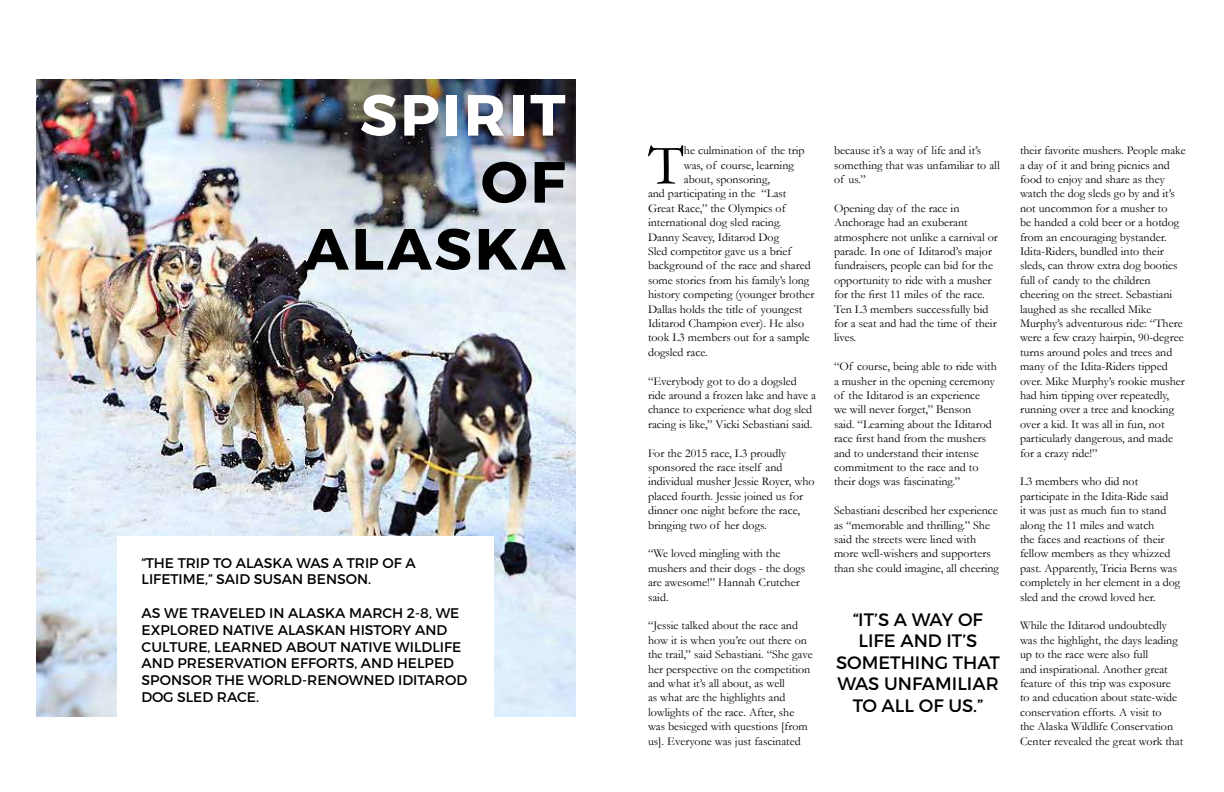
<style>
.page{position:relative;width:1224px;height:792px;background:#fff}
.page>*{position:absolute;margin:0;border:0;box-sizing:border-box;transform-origin:0 0}
.t1{font:58.2px "Garamond";color:#000}
.t2{font:700 58px/67px "Montserrat";letter-spacing:.05em;color:#000;text-align:right}
.t3{font:700 58px "Montserrat";letter-spacing:.05em;color:#fff}
.t4{font:18px/21.6px "Montserrat";color:#000;text-align:center}
.t5{font:14px/16.8px "Montserrat";color:#000}
.t6{font:12px/14.4px "Garamond";color:#000}
</style>
<div class="page">
<img style="left:36px;top:80px;width:540px;height:636px">
<div style="left:118px;top:536px;width:376px;height:194px;background:#fff"></div>
<h2 class="t3" style="left:360px;top:79px;width:207px">SPIRIT</h2>
<h2 class="t2" style="left:304px;top:149px;width:263px">OF<br>ALASKA</h2>
<p class="t5" style="left:142px;top:554px;width:276px">“THE TRIP TO ALASKA WAS A TRIP OF A<br>LIFETIME,” SAID SUSAN BENSON.</p>
<p class="t5" style="left:142px;top:605px;width:327px">AS WE TRAVELED IN ALASKA MARCH 2-8, WE EXPLORED NATIVE ALASKAN HISTORY AND CULTURE, LEARNED ABOUT NATIVE WILDLIFE AND PRESERVATION EFFORTS, AND HELPED SPONSOR THE WORLD-RENOWNED IDITAROD DOG SLED RACE.</p>
<h1 class="t1" style="left:648px;top:130px;width:37px">T</h1>
<p class="t6" style="left:684px;top:143px;width:122px">he culmination of the trip</p>
<p class="t6" style="left:684px;top:158px;width:111px">was, of course, learning</p>
<p class="t6" style="left:684px;top:172px;width:88px">about, sponsoring,</p>
<p class="t6" style="left:648px;top:186px;width:140px">and participating in the “Last</p>
<p class="t6" style="left:648px;top:201px;width:139px">Great Race,” the Olympics of</p>
<p class="t6" style="left:648px;top:215px;width:135px">international dog sled racing.</p>
<p class="t6" style="left:648px;top:230px;width:133px">Danny Seavey, Iditarod Dog</p>
<p class="t6" style="left:648px;top:244px;width:145px">Sled competitor gave us a brief</p>
<p class="t6" style="left:648px;top:258px;width:164px">background of the race and shared</p>
<p class="t6" style="left:648px;top:273px;width:163px">some stories from his family’s long</p>
<p class="t6" style="left:648px;top:287px;width:168px">history competing (younger brother</p>
<p class="t6" style="left:648px;top:302px;width:156px">Dallas holds the title of youngest</p>
<p class="t6" style="left:648px;top:316px;width:158px">Iditarod Champion ever). He also</p>
<p class="t6" style="left:648px;top:330px;width:163px">took L3 members out for a sample</p>
<p class="t6" style="left:648px;top:345px;width:61px">dogsled race.</p>
<p class="t6" style="left:648px;top:374px;width:169px">“Everybody got to do a dogsled ride around a frozen lake and have a chance to experience what dog sled racing is like,” Vicki Sebastiani said.</p>
<p class="t6" style="left:648px;top:446px;width:168px">For the 2015 race, L3 proudly sponsored the race itself and individual musher Jessie Royer, who placed fourth. Jessie joined us for dinner one night before the race, bringing two of her dogs.</p>
<p class="t6" style="left:648px;top:546px;width:159px">“We loved mingling with the mushers and their dogs - the dogs are awesome!” Hannah Crutcher said.</p>
<p class="t6" style="left:648px;top:618px;width:166px">“Jessie talked about the race and how it is when you’re out there on the trail,” said Sebastiani. “She gave her perspective on the competition and what it’s all about, as well<br>as what are the highlights and lowlights of the race. After, she was besieged with questions [from us]. Everyone was just fascinated</p>
<p class="t6" style="left:834px;top:143px;width:167px">because it’s a way of life and it’s something that was unfamiliar to all of us.”</p>
<p class="t6" style="left:834px;top:201px;width:165px">Opening day of the race in<br>Anchorage had an exuberant atmosphere not unlike a carnival or parade. In one of Iditarod’s major fundraisers, people can bid for the opportunity to ride with a musher for the first 11 miles of the race.<br>Ten L3 members successfully bid for a seat and had the time of their lives.</p>
<p class="t6" style="left:834px;top:359px;width:164px">“Of course, being able to ride with a musher in the opening ceremony of the Iditarod is an experience<br>we will never forget,” Benson<br>said. “Learning about the Iditarod race first hand from the mushers and to understand their intense commitment to the race and to their dogs was fascinating.”</p>
<p class="t6" style="left:834px;top:503px;width:167px">Sebastiani described her experience as “memorable and thrilling.” She said the streets were lined with more well-wishers and supporters than she could imagine, all cheering</p>
<h3 class="t4" style="left:836px;top:608px;width:165px">“IT’S A WAY OF<br>LIFE AND IT’S<br>SOMETHING THAT<br>WAS UNFAMILIAR<br>TO ALL OF US.”</h3>
<p class="t6" style="left:1020px;top:143px;width:167px">their favorite mushers. People make a day of it and bring picnics and food to enjoy and share as they watch the dog sleds go by and it’s not uncommon for a musher to<br>be handed a cold beer or a hotdog from an encouraging bystander.<br>Idita-Riders, bundled into their sleds, can throw extra dog booties full of candy to the children cheering on the street. Sebastiani laughed as she recalled Mike<br>Murphy’s adventurous ride: “There were a few crazy hairpin, 90-degree turns around poles and trees and many of the Idita-Riders tipped over. Mike Murphy’s rookie musher had him tipping over repeatedly, running over a tree and knocking over a kid. It was all in fun, not particularly dangerous, and made for a crazy ride!”</p>
<p class="t6" style="left:1020px;top:474px;width:162px">L3 members who did not participate in the Idita-Ride said<br>it was just as much fun to stand along the 11 miles and watch<br>the faces and reactions of their fellow members as they whizzed past. Apparently, Tricia Berns was completely in her element in a dog sled and the crowd loved her.</p>
<p class="t6" style="left:1020px;top:618px;width:165px">While the Iditarod undoubtedly was the highlight, the days leading up to the race were also full<br>and inspirational. Another great feature of this trip was exposure to and education about state-wide conservation efforts. A visit to<br>the Alaska Wildlife Conservation Center revealed the great work that</p>
</div>
